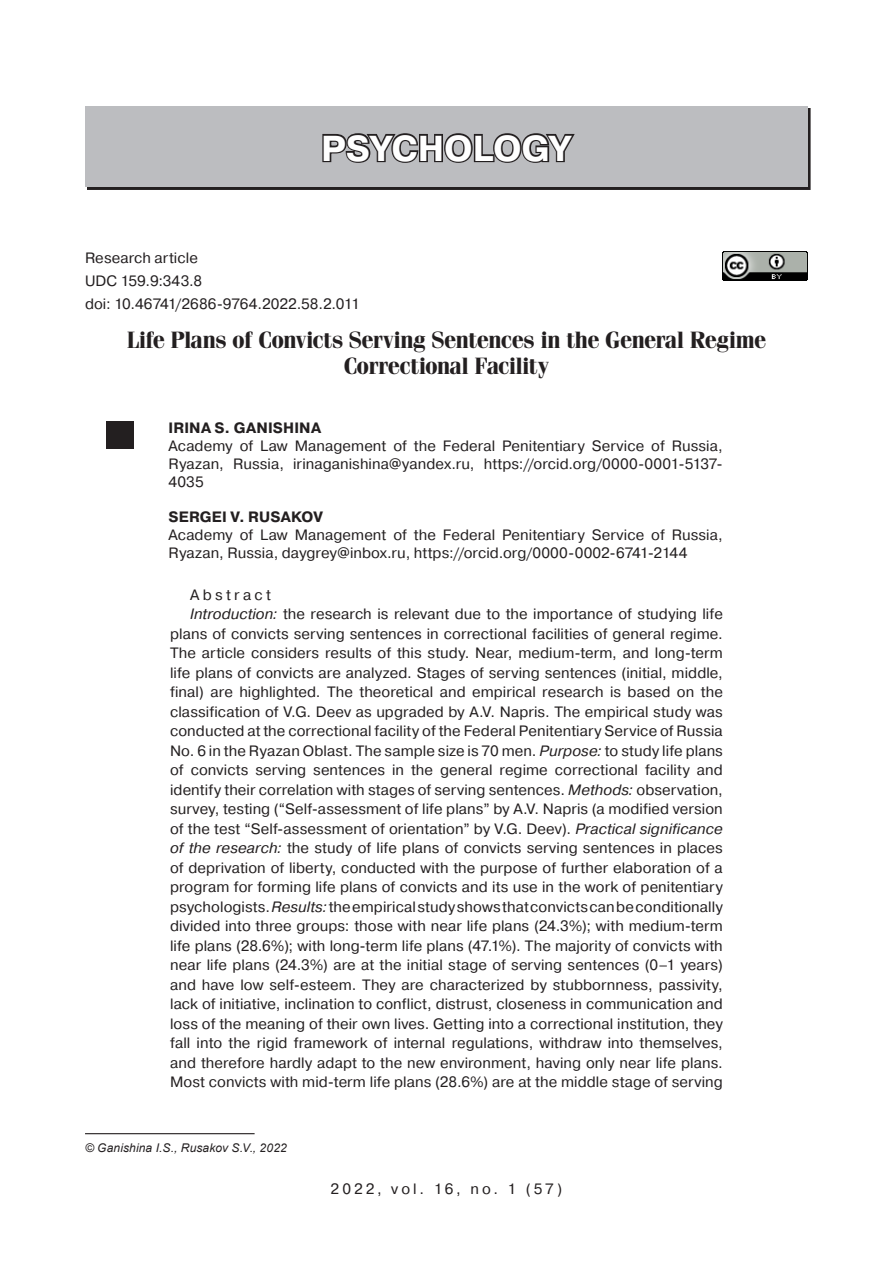
<style>
.page{position:relative;width:893px;height:1263px;background:#fff}
.page>*{position:absolute;margin:0;border:0;box-sizing:border-box;transform-origin:0 0}
.Содержание_рубрика{font:700 36px "Pragmatica C";letter-spacing:-.005em;color:#fff}
.Заголовок_статьи_анг{font:700 24px/25.5px "Simeiz";letter-spacing:-.005em;color:#231f20;text-align:center}
.аннотация{font:15px/19.5px "Pragmatica C";letter-spacing:.005em;color:#231f20;text-align:justify}
.автор_должность{font:15px/18px "Pragmatica C";letter-spacing:.005em;color:#231f20;text-align:justify}
.УДК{font:15px "Pragmatica C";letter-spacing:.005em;color:#231f20}
.Автор_англ{font:700 15px "Pragmatica C";letter-spacing:.01em;color:#231f20}
.аннотация-2{font:15px "Pragmatica C";letter-spacing:.2em;color:#231f20}
.аннотация-3{font:15px "Pragmatica C";letter-spacing:.22em;color:#231f20}
.авторское_право{font:italic 12px "Arial";letter-spacing:.01em;color:#231f20}
.s1{font-style:italic}
</style>
<div class="page">
<div style="left:87px;top:108px;width:723px;height:81px;background:#231f20"></div>
<div style="left:85px;top:106px;width:723px;height:81px;background:#bcbdc0"></div>
<svg style="left:322px;top:133px;width:253px;height:30px"></svg>
<div style="left:106px;top:422px;width:28px;height:27px;background:#231f20"></div>
<img style="left:723px;top:251px;width:85px;height:30px">
<hr style="left:85px;top:1133px;width:170px;height:1px;background:#231f20">
<p class="Содержание_рубрика" style="left:321px;top:128px;width:252px">PSYCHOLOGY</p>
<p class="УДК" style="left:85px;top:249px;width:114px">Research article</p>
<p class="УДК" style="left:85px;top:272px;width:119px">UDC 159.9:343.8</p>
<p class="УДК" style="left:85px;top:295px;width:276px">doi: 10.46741/2686-9764.2022.58.2.011</p>
<p class="Заголовок_статьи_анг" style="left:127px;top:327px;width:640px">Life Plans of Convicts Serving Sentences in the General Regime<br>Correctional Facility</p>
<p class="Автор_англ" style="left:169px;top:420px;width:154px">IRINA S. GANISHINA</p>
<p class="автор_должность" style="left:169px;top:437px;width:556px">Academy of Law Management of the Federal Penitentiary Service of Russia, Ryazan, Russia, irinaganishina@yandex.ru, https://orcid.org/0000-0001-5137- 4035</p>
<p class="Автор_англ" style="left:169px;top:509px;width:156px">SERGEI V. RUSAKOV</p>
<p class="автор_должность" style="left:169px;top:526px;width:556px">Academy of Law Management of the Federal Penitentiary Service of Russia,<br>Ryazan, Russia, daygrey@inbox.ru, https://orcid.org/0000-0002-6741-2144</p>
<p class="аннотация-3" style="left:190px;top:586px;width:82px">Abstract</p>
<p class="аннотация" style="left:170px;top:604px;width:554px;text-indent:20px"><span class="s1">Introduction:</span> the research is relevant due to the importance of studying life plans of convicts serving sentences in correctional facilities of general regime.<br>The article considers results of this study. Near, medium-term, and long-term life plans of convicts are analyzed. Stages of serving sentences (initial, middle, final) are highlighted. The theoretical and empirical research is based on the classification of V.G. Deev as upgraded by A.V. Napris. The empirical study was conducted at the correctional facility of the Federal Penitentiary Service of Russia No. 6 in the Ryazan Oblast. The sample size is 70 men. <span class="s1">Purpose:</span> to study life plans of convicts serving sentences in the general regime correctional facility and identify their correlation with stages of serving sentences. <span class="s1">Methods:</span> observation, survey, testing (“Self-assessment of life plans” by A.V. Napris (a modified version of the test “Self-assessment of orientation” by V.G. Deev). <span class="s1">Practical significance of the research:</span> the study of life plans of convicts serving sentences in places of deprivation of liberty, conducted with the purpose of further elaboration of a program for forming life plans of convicts and its use in the work of penitentiary psychologists. <span class="s1">Results:</span> the empirical study shows that convicts can be conditionally divided into three groups: those with near life plans (24.3%); with medium-term life plans (28.6%); with long-term life plans (47.1%). The majority of convicts with near life plans (24.3%) are at the initial stage of serving sentences (0–1 years) and have low self-esteem. They are characterized by stubbornness, passivity, lack of initiative, inclination to conflict, distrust, closeness in communication and loss of the meaning of their own lives. Getting into a correctional institution, they fall into the rigid framework of internal regulations, withdraw into themselves, and therefore hardly adapt to the new environment, having only near life plans.<br>Most convicts with mid-term life plans (28.6%) are at the middle stage of serving</p>
<p class="авторское_право" style="left:85px;top:1140px;width:203px">© Ganishina I.S., Rusakov S.V., 2022</p>
<p class="аннотация-2" style="left:331px;top:1180px;width:233px">2022, vol. 16, no. 1 (57)</p>
</div>
